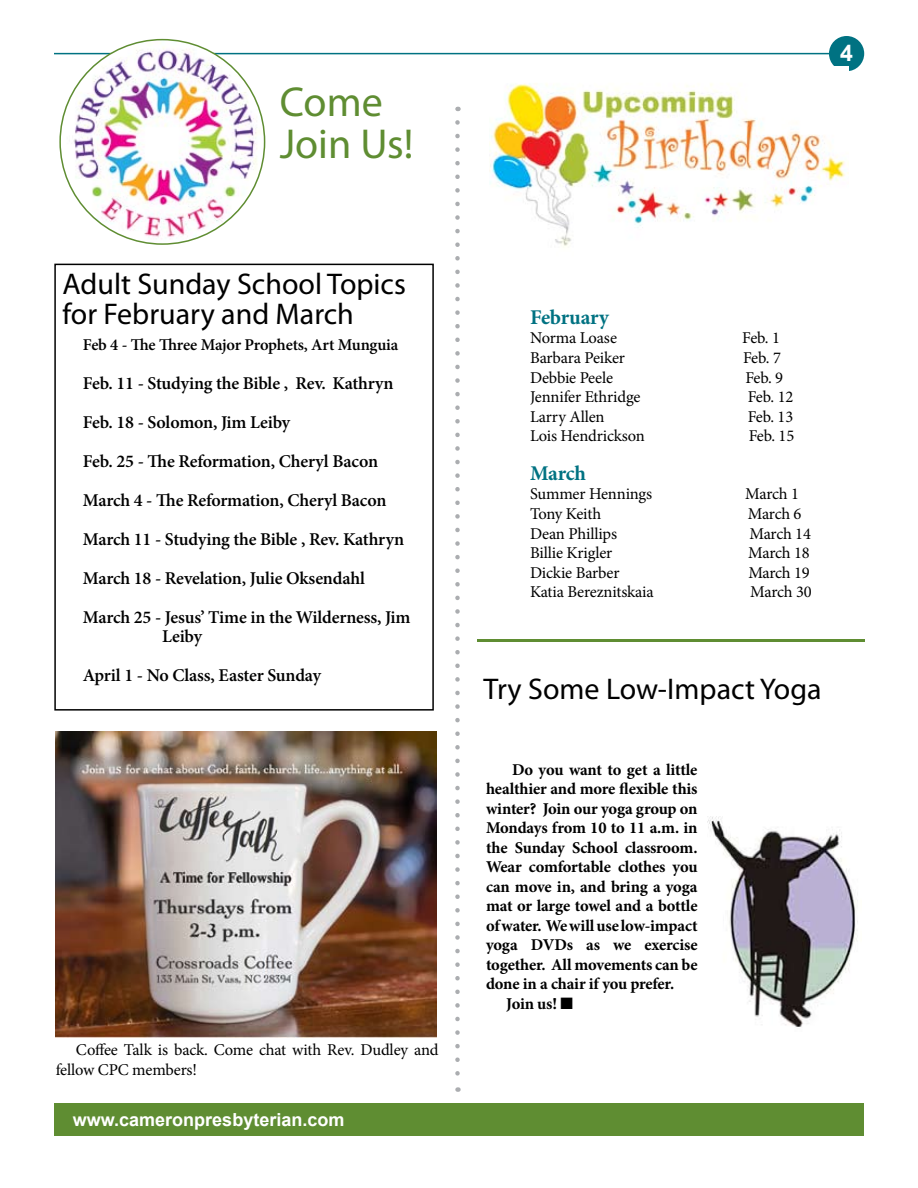
<style>
.page{position:relative;width:918px;height:1188px;background:#fff}
.page>*{position:absolute;margin:0;border:0;box-sizing:border-box;transform-origin:0 0}
.t1{font:42px/42px "Myriad Pro";color:#5f8d32}
.t2{font:30px/29.2px "Myriad Pro";color:#000}
.t3{font:700 23.1px "Arial";color:#fff}
.t4{font:700 21px "Minion Pro";letter-spacing:-.015em;color:#007282}
.t5{font:600 18px/39px "Minion Pro";letter-spacing:-.01em;color:#000}
.t6{font:700 18px "Arial";color:#fff}
.t7{font:700 16.5px "Minion Pro";letter-spacing:-.01em;color:#000}
.t8{font:16.5px/19.5px "Minion Pro";letter-spacing:-.01em;color:#000}
.t9{font:600 16.5px "Minion Pro";letter-spacing:-.015em;color:#000}
</style>
<div class="page">
<hr style="left:54px;top:53px;width:809px;height:1px;background:#007282">
<div style="left:829px;top:36px;width:35px;height:35px;background:#007282;border-radius:50%"></div>
<svg style="left:455px;top:122px;width:5px;height:970px"></svg>
<img style="left:60px;top:40px;width:205px;height:204px">
<img style="left:489px;top:66px;width:360px;height:181px">
<div style="left:54px;top:1104px;width:810px;height:32px;background:#5f8d32"></div>
<hr style="left:477px;top:639px;width:388px;height:3px;background:#5f8d32">
<div style="left:54px;top:264px;width:380px;height:447px;border:2px solid #000"></div>
<img style="left:707px;top:817px;width:151px;height:210px">
<img style="left:55px;top:732px;width:381px;height:305px">
<h1 class="t1" style="left:280px;top:80px;width:135px">Come<br>Join Us!</h1>
<h3 class="t3" style="left:840px;top:38px;width:14px">4</h3>
<h2 class="t2" style="left:63px;top:269px;width:345px">Adult Sunday School Topics for February and March</h2>
<p class="t9" style="left:83px;top:333px;width:317px">Feb 4 - The Three Major Prophets, Art Munguia</p>
<p class="t5" style="left:83px;top:364px;width:329px">Feb. 11 - Studying the Bible , Rev. Kathryn Feb. 18 - Solomon, Jim Leiby<br>Feb. 25 - The Reformation, Cheryl Bacon March 4 - The Reformation, Cheryl Bacon March 11 - Studying the Bible , Rev. Kathryn March 18 - Revelation, Julie Oksendahl March 25 - Jesus’ Time in the Wilderness, Jim</p>
<p class="t5" style="left:83px;top:617px;width:240px;text-indent:79px">Leiby<br>April 1 - No Class, Easter Sunday</p>
<p class="t8" style="left:56px;top:1041px;width:384px;text-indent:20px">Coffee Talk is back. Come chat with Rev. Dudley and fellow CPC members!</p>
<p class="t6" style="left:73px;top:1108px;width:273px">www.cameronpresbyterian.com</p>
<p class="t4" style="left:530px;top:302px;width:81px">February</p>
<p class="t8" style="left:530px;top:329px;width:89px">Norma Loase</p>
<p class="t8" style="left:742px;top:329px;width:39px">Feb. 1</p>
<p class="t8" style="left:530px;top:348px;width:97px">Barbara Peiker</p>
<p class="t8" style="left:743px;top:348px;width:39px">Feb. 7</p>
<p class="t8" style="left:530px;top:368px;width:85px">Debbie Peele</p>
<p class="t8" style="left:745px;top:368px;width:39px">Feb. 9</p>
<p class="t8" style="left:530px;top:387px;width:112px">Jennifer Ethridge</p>
<p class="t8" style="left:748px;top:387px;width:47px">Feb. 12</p>
<p class="t8" style="left:530px;top:407px;width:76px">Larry Allen</p>
<p class="t8" style="left:748px;top:407px;width:47px">Feb. 13</p>
<p class="t8" style="left:530px;top:426px;width:116px">Lois Hendrickson</p>
<p class="t8" style="left:749px;top:426px;width:47px">Feb. 15</p>
<p class="t4" style="left:530px;top:458px;width:58px">March</p>
<p class="t8" style="left:530px;top:485px;width:124px">Summer Hennings</p>
<p class="t8" style="left:745px;top:485px;width:55px">March 1</p>
<p class="t8" style="left:530px;top:504px;width:73px">Tony Keith</p>
<p class="t8" style="left:748px;top:504px;width:55px">March 6</p>
<p class="t8" style="left:530px;top:524px;width:89px">Dean Phillips</p>
<p class="t8" style="left:749px;top:524px;width:63px">March 14</p>
<p class="t8" style="left:530px;top:543px;width:84px">Billie Krigler</p>
<p class="t8" style="left:748px;top:543px;width:63px">March 18</p>
<p class="t8" style="left:530px;top:563px;width:91px">Dickie Barber</p>
<p class="t8" style="left:748px;top:563px;width:63px">March 19</p>
<p class="t8" style="left:530px;top:582px;width:125px">Katia Bereznitskaia</p>
<p class="t8" style="left:750px;top:582px;width:63px">March 30</p>
<h2 class="t2" style="left:484px;top:674px;width:340px">Try Some Low-Impact Yoga</h2>
<p class="t7" style="left:512px;top:758px;width:187px">Do you want to get a little</p>
<p class="t7" style="left:486px;top:777px;width:213px">healthier and more flexible this</p>
<p class="t7" style="left:486px;top:797px;width:213px">winter? Join our yoga group on</p>
<p class="t7" style="left:486px;top:816px;width:213px">Mondays from 10 to 11 a.m. in</p>
<p class="t7" style="left:486px;top:836px;width:213px">the Sunday School classroom.</p>
<p class="t7" style="left:486px;top:855px;width:213px">Wear comfortable clothes you</p>
<p class="t7" style="left:486px;top:875px;width:213px">can move in, and bring a yoga</p>
<p class="t7" style="left:486px;top:894px;width:213px">mat or large towel and a bottle</p>
<p class="t7" style="left:486px;top:914px;width:213px">of water. We will use low-impact</p>
<p class="t7" style="left:486px;top:933px;width:213px">yoga DVDs as we exercise</p>
<p class="t7" style="left:486px;top:953px;width:213px">together. All movements can be</p>
<p class="t7" style="left:486px;top:972px;width:190px">done in a chair if you prefer.</p>
<p class="t7" style="left:506px;top:992px;width:68px">Join us! ■</p>
</div>
